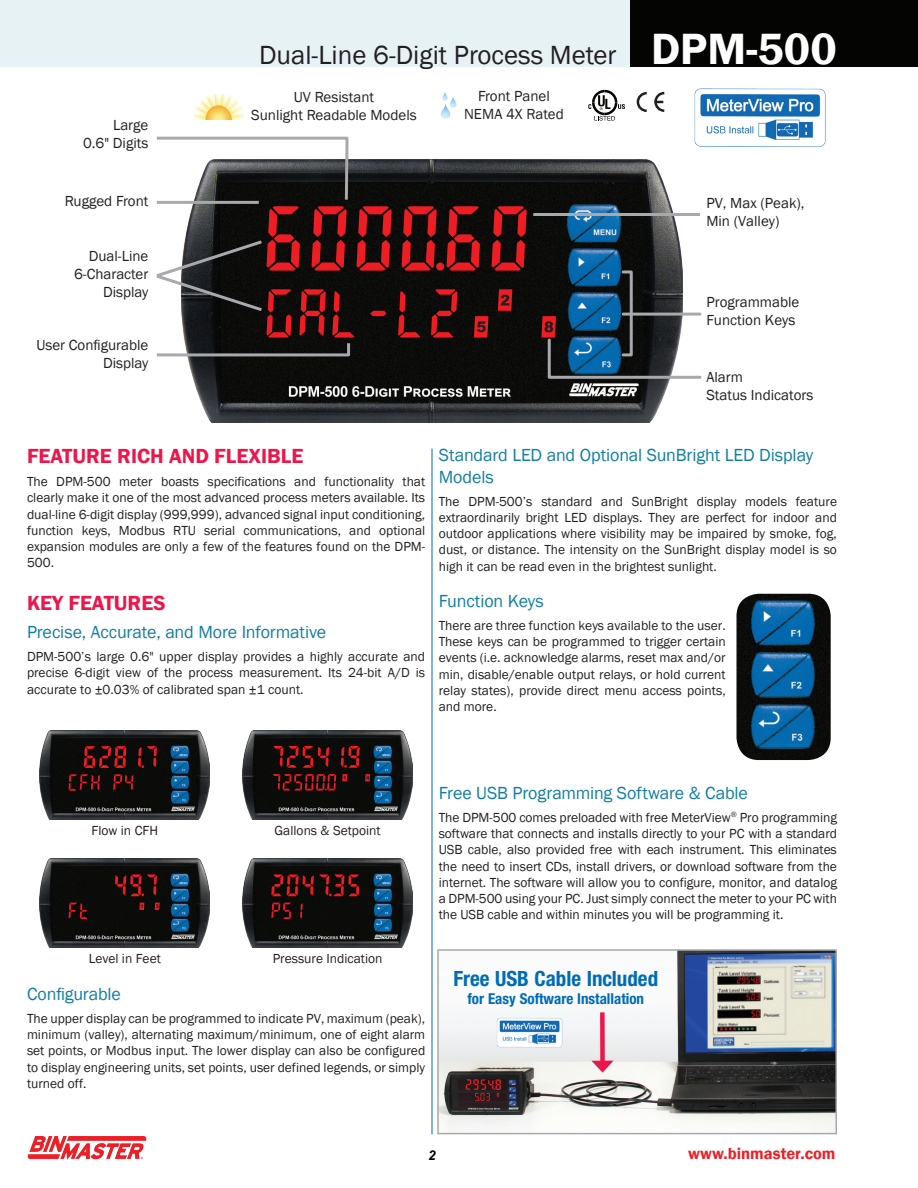
<style>
.page{position:relative;width:918px;height:1188px;background:#fff}
.page>*{position:absolute;margin:0;border:0;box-sizing:border-box;transform-origin:0 0}
.t1{font:27px "Franklin Gothic";color:#231f20}
.t2{font:600 21px "Franklin Gothic";color:#ed164b}
.t3{font:700 condensed 21px "Helvetica Neue LT Std";color:#006bb6}
.t4{font:18px/21.6px "Franklin Gothic";letter-spacing:-.01em;color:#127ea3}
.t5{font:600 16.5px "Franklin Gothic";color:#ed1f26}
.t6{font:15px/18px "Franklin Gothic";color:#231f20;text-align:right}
.t7{font:700 condensed 15px "Helvetica Neue LT Std";color:#006bb6}
.t8{font:13.5px/16.2px "Franklin Gothic";color:#231f20;text-align:justify}
.t9{font:italic 700 13.5px "Arial";color:#000}
.s1{font-weight:600;font-size:45px;color:#fff}
</style>
<div class="page">
<div style="left:0;top:0;width:918px;height:68px;background:#e7f2f5"></div>
<div style="left:630px;top:0;width:288px;height:68px;background:#040503"></div>
<img style="left:27px;top:1137px;width:119px;height:23px">
<img style="left:187px;top:160px;width:496px;height:262px">
<svg style="left:398px;top:291px;width:22px;height:47px"></svg>
<svg style="left:431px;top:289px;width:26px;height:49px"></svg>
<div style="left:436px;top:263px;width:8px;height:8px;background:#ee1d23;border-radius:50%"></div>
<svg style="left:402px;top:206px;width:35px;height:65px;background:#771415"></svg>
<svg style="left:447px;top:206px;width:33px;height:65px;background:#771415"></svg>
<svg style="left:492px;top:206px;width:35px;height:65px;background:#761415"></svg>
<svg style="left:498px;top:289px;width:14px;height:22px"></svg>
<svg style="left:474px;top:316px;width:14px;height:22px"></svg>
<hr style="left:432px;top:449px;width:1px;height:685px;background:#0168b3">
<hr style="left:533px;top:213px;width:167px;height:3px;background:#a8a9ad">
<svg style="left:156px;top:136px;width:236px;height:222px"></svg>
<hr style="left:157px;top:201px;width:102px;height:3px;background:#a8a9ad">
<hr style="left:623px;top:313px;width:77px;height:3px;background:#a8a9ad">
<div style="left:622px;top:270px;width:11px;height:86px;border:3px solid #a8a9ad"></div>
<svg style="left:541px;top:316px;width:161px;height:64px;background:#445766"></svg>
<img style="left:194px;top:95px;width:49px;height:25px">
<svg style="left:636px;top:91px;width:29px;height:21px"></svg>
<svg style="left:588px;top:90px;width:37px;height:31px"></svg>
<img style="left:441px;top:107px;width:9px;height:12px">
<svg style="left:442px;top:92px;width:15px;height:15px"></svg>
<img style="left:242px;top:859px;width:171px;height:89px">
<svg style="left:271px;top:903px;width:20px;height:16px"></svg>
<svg style="left:300px;top:903px;width:3px;height:15px"></svg>
<svg style="left:271px;top:874px;width:88px;height:22px;background:#4b1010"></svg>
<img style="left:40px;top:730px;width:170px;height:89px">
<svg style="left:69px;top:774px;width:31px;height:17px"></svg>
<svg style="left:113px;top:774px;width:20px;height:16px"></svg>
<svg style="left:84px;top:746px;width:42px;height:22px"></svg>
<svg style="left:138px;top:746px;width:19px;height:22px"></svg>
<img style="left:242px;top:730px;width:171px;height:89px">
<svg style="left:273px;top:774px;width:63px;height:16px"></svg>
<svg style="left:273px;top:746px;width:56px;height:22px"></svg>
<svg style="left:341px;top:746px;width:19px;height:22px"></svg>
<svg style="left:342px;top:774px;width:5px;height:7px"></svg>
<svg style="left:365px;top:774px;width:5px;height:7px"></svg>
<img style="left:40px;top:859px;width:170px;height:89px">
<svg style="left:69px;top:903px;width:18px;height:16px"></svg>
<svg style="left:115px;top:874px;width:42px;height:22px"></svg>
<svg style="left:139px;top:903px;width:5px;height:7px"></svg>
<svg style="left:155px;top:903px;width:5px;height:7px"></svg>
<img style="left:694px;top:88px;width:132px;height:59px">
<img style="left:736px;top:594px;width:95px;height:166px">
<img style="left:440px;top:952px;width:394px;height:179px">
<div style="left:437px;top:949px;width:400px;height:185px;border:2px solid #a8a9ad"></div>
<div style="left:600px;top:1012px;width:5px;height:53px;background:#ed164b"></div>
<svg style="left:591px;top:1061px;width:23px;height:12px"></svg>
<img style="left:707px;top:955px;width:126px;height:94px">
<img style="left:496px;top:1017px;width:67px;height:30px">
<p class="t6" style="left:83px;top:116px;width:67px">Large<br>0.6" Digits</p>
<p class="t6" style="left:65px;top:193px;width:85px">Rugged Front</p>
<p class="t6" style="left:74px;top:248px;width:76px">Dual-Line<br>6-Character<br>Display</p>
<p class="t6" style="left:36px;top:336px;width:114px">User Configurable<br>Display</p>
<h1 class="t1" style="left:259px;top:39px;width:579px">Dual-Line 6-Digit Process Meter <span class="s1">DPM-500</span></h1>
<p class="t6" style="left:251px;top:89px;width:167px;text-align:center">UV Resistant<br>Sunlight Readable Models</p>
<p class="t6" style="left:464px;top:87px;width:101px;text-align:center">Front Panel<br>NEMA 4X Rated</p>
<p class="t6" style="left:706px;top:194px;width:100px;text-align:left">PV, Max (Peak),<br>Min (Valley)</p>
<p class="t6" style="left:706px;top:294px;width:95px;text-align:left">Programmable<br>Function Keys</p>
<p class="t6" style="left:706px;top:369px;width:109px;text-align:left">Alarm<br>Status Indicators</p>
<h2 class="t2" style="left:27px;top:443px;width:25px">FEATURE</h2>
<h2 class="t2" style="left:117px;top:443px;width:188px">RICH AND FLEXIBLE</h2>
<p class="t8" style="left:27px;top:474px;width:400px">The DPM-500 meter boasts specifications and functionality that clearly make it one of the most advanced process meters available. Its dual-line 6-digit display (999,999), advanced signal input conditioning, function keys, Modbus RTU serial communications, and optional expansion modules are only a few of the features found on the DPM-500.</p>
<h2 class="t2" style="left:27px;top:590px;width:66px">KEY FEATURES</h2>
<h3 class="t4" style="left:27px;top:622px;width:301px">Precise, Accurate, and More Informative</h3>
<p class="t8" style="left:27px;top:649px;width:400px">DPM-500’s large 0.6" upper display provides a highly accurate and precise 6-digit view of the process measurement. Its 24-bit A/D is accurate to ±0.03% of calibrated span ±1 count.</p>
<h3 class="t4" style="left:439px;top:445px;width:376px">Standard LED and Optional SunBright LED Display<br>Models</h3>
<p class="t8" style="left:439px;top:493px;width:400px">The DPM-500’s standard and SunBright display models feature extraordinarily bright LED displays. They are perfect for indoor and outdoor applications where visibility may be impaired by smoke, fog, dust, or distance. The intensity on the SunBright display model is so high it can be read even in the brightest sunlight.</p>
<h3 class="t4" style="left:439px;top:591px;width:107px">Function Keys</h3>
<p class="t8" style="left:439px;top:618px;width:289px">There are three function keys available to the user.<br>These keys can be programmed to trigger certain events (i.e. acknowledge alarms, reset max and/or min, disable/enable output relays, or hold current relay states), provide direct menu access points, and more.</p>
<p class="t8" style="left:92px;top:822px;width:68px">Flow in CFH</p>
<p class="t8" style="left:275px;top:822px;width:108px">Gallons &amp; Setpoint</p>
<p class="t8" style="left:89px;top:951px;width:74px">Level in Feet</p>
<p class="t8" style="left:273px;top:951px;width:111px">Pressure Indication</p>
<h3 class="t4" style="left:27px;top:984px;width:95px">Configurable</h3>
<p class="t8" style="left:27px;top:1011px;width:400px">The upper display can be programmed to indicate PV, maximum (peak), minimum (valley), alternating maximum/minimum, one of eight alarm set points, or Modbus input. The lower display can also be configured to display engineering units, set points, user defined legends, or simply turned off.</p>
<h3 class="t4" style="left:439px;top:783px;width:311px">Free USB Programming Software &amp; Cable</h3>
<p class="t8" style="left:439px;top:810px;width:400px">The DPM-500 comes preloaded with free MeterView<sup>®</sup> Pro programming software that connects and installs directly to your PC with a standard USB cable, also provided free with each instrument. This eliminates the need to insert CDs, install drivers, or download software from the internet. The software will allow you to configure, monitor, and datalog a DPM-500 using your PC. Just simply connect the meter to your PC with the USB cable and within minutes you will be programming it.</p>
<h2 class="t3" style="left:453px;top:966px;width:206px">Free USB Cable Included</h2>
<p class="t7" style="left:467px;top:990px;width:178px">for Easy Software Installation</p>
<p class="t9" style="left:428px;top:1146px;width:9px">2</p>
<p class="t5" style="left:688px;top:1143px;width:149px">WWW.BINMASTER.COM</p>
</div>
